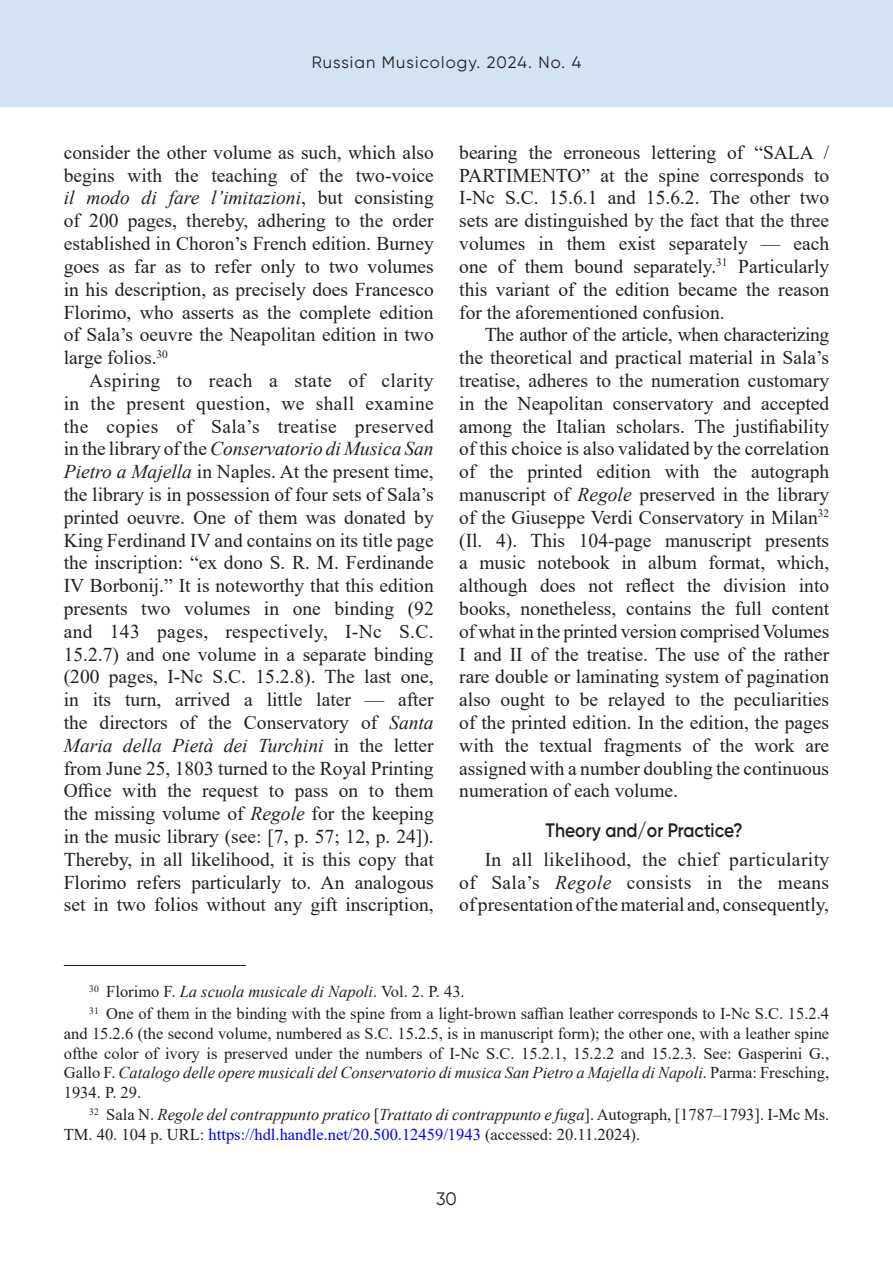
<style>
.page{position:relative;width:893px;height:1263px;background:#fff}
.page>*{position:absolute;margin:0;border:0;box-sizing:border-box;transform-origin:0 0}
.Текст{font:19.5px/22.8px "Times New Roman";color:#231f20;text-align:justify}
.Глава1{font:600 19.5px "Gilroy";color:#231f20;scale:.9 1}
.t1{font:18px "Gilroy";color:#231f20}
.Примечание{font:16.5px/19.8px "Times New Roman";color:#231f20;text-align:justify}
.Примечание-2{font:italic 16.5px "Times New Roman";color:#231f20}
.t2{font:16.5px "Gilroy";letter-spacing:.07em;color:#231f20}
.s1{font-style:italic}
.s2{font-style:normal}
.s3{color:#00f}
</style>
<div class="page">
<div style="left:0;top:0;width:893px;height:107px;background:#d3e3f2"></div>
<hr style="left:64px;top:965px;width:182px;height:1px;background:#231f20">
<p class="t2" style="left:312px;top:53px;width:271px">Russian Musicology. 2024. No. 4</p>
<p class="Текст" style="left:64px;top:140px;width:371px">consider the other volume as such, which also begins with the teaching of the two-voice <span class="s1">il modo di fare l’imitazioni</span>, but consisting of 200 pages, thereby, adhering to the order established in Choron’s French edition. Burney goes as far as to refer only to two volumes in his description, as precisely does Francesco Florimo, who asserts as the complete edition of Sala’s oeuvre the Neapolitan edition in two large folios.<sup>30</sup></p>
<p class="Текст" style="left:64px;top:368px;width:371px;text-indent:26px">Aspiring to reach a state of clarity in the present question, we shall examine the copies of Sala’s treatise preserved in the library of the <span class="s1">Conservatorio di Musica San Pietro a Majella</span> in Naples. At the present time, the library is in possession of four sets of Sala’s printed oeuvre. One of them was donated by King Ferdinand IV and contains on its title page the inscription: “ex dono S. R. M. Ferdinande IV Borbonij.” It is noteworthy that this edition presents two volumes in one binding (92 and 143 pages, respectively, I-Nc S.C.<br>15.2.7) and one volume in a separate binding (200 pages, I-Nc S.C. 15.2.8). The last one, in its turn, arrived a little later — after the directors of the Conservatory of <span class="s1">Santa Maria della Pietà dei Turchini</span> in the letter from June 25, 1803 turned to the Royal Printing Office with the request to pass on to them the missing volume of <span class="s1">Regole</span> for the keeping in the music library (see: [7, p. 57; 12, p. 24]).<br>Thereby, in all likelihood, it is this copy that Florimo refers particularly to. An analogous set in two folios without any gift inscription,</p>
<p class="Текст" style="left:459px;top:140px;width:371px">bearing the erroneous lettering of “SALA / PARTIMENTO” at the spine corresponds to I-Nc S.C. 15.6.1 and 15.6.2. The other two sets are distinguished by the fact that the three volumes in them exist separately — each one of them bound separately.<sup>31</sup> Particularly this variant of the edition became the reason for the aforementioned confusion.</p>
<p class="Текст" style="left:459px;top:323px;width:372px;text-indent:26px">The author of the article, when characterizing the theoretical and practical material in Sala’s treatise, adheres to the numeration customary in the Neapolitan conservatory and accepted among the Italian scholars. The justifiability of this choice is also validated by the correlation of the printed edition with the autograph manuscript of <span class="s1">Regole</span> preserved in the library of the Giuseppe Verdi Conservatory in Milan<sup>32 </sup>(Il. 4). This 104-page manuscript presents a music notebook in album format, which, although does not reflect the division into books, nonetheless, contains the full content of what in the printed version comprised Volumes I and II of the treatise. The use of the rather rare double or laminating system of pagination also ought to be relayed to the peculiarities of the printed edition. In the edition, the pages with the textual fragments of the work are assigned with a number doubling the continuous numeration of each volume.</p>
<p class="Глава1" style="left:546px;top:818px;width:221px">Theory and/or Practice?</p>
<p class="Текст" style="left:459px;top:847px;width:371px;text-indent:26px">In all likelihood, the chief particularity of Sala’s <span class="s1">Regole</span> consists in the means of presentation of the material and, consequently,</p>
<p class="Примечание-2" style="left:89px;top:980px;width:377px"><sup>30</sup> <span class="s2">Florimo F.</span> La scuola musicale di Napoli<span class="s2">. Vol. 2. P. 43.</span></p>
<p class="Примечание" style="left:64px;top:1003px;width:767px;text-indent:26px"><sup>31</sup> One of them in the binding with the spine from a light-brown saffian leather corresponds to I-Nc S.C. 15.2.4 and 15.2.6 (the second volume, numbered as S.C. 15.2.5, is in manuscript form); the other one, with a leather spine ofthe color of ivory is preserved under the numbers of I-Nc S.C. 15.2.1, 15.2.2 and 15.2.3. See: Gasperini G., Gallo F. <span class="s1">Catalogo delle opere musicali del Conservatorio di musica San Pietro a Majella di Napoli</span>. Parma: Fresching, 1934. P. 29.</p>
<p class="Примечание" style="left:64px;top:1104px;width:767px;text-indent:26px"><sup>32</sup> Sala N. <span class="s1">Regole del contrappunto pratico</span> [<span class="s1">Trattato di contrappunto e fuga</span>]. Autograph, [1787–1793]. I-Mc Ms.<br>TM. 40. 104 p. URL: <span class="s3">https://hdl.handle.net/20.500.12459/1943</span> (accessed: 20.11.2024).</p>
<p class="t1" style="left:436px;top:1188px;width:22px">30</p>
</div>
